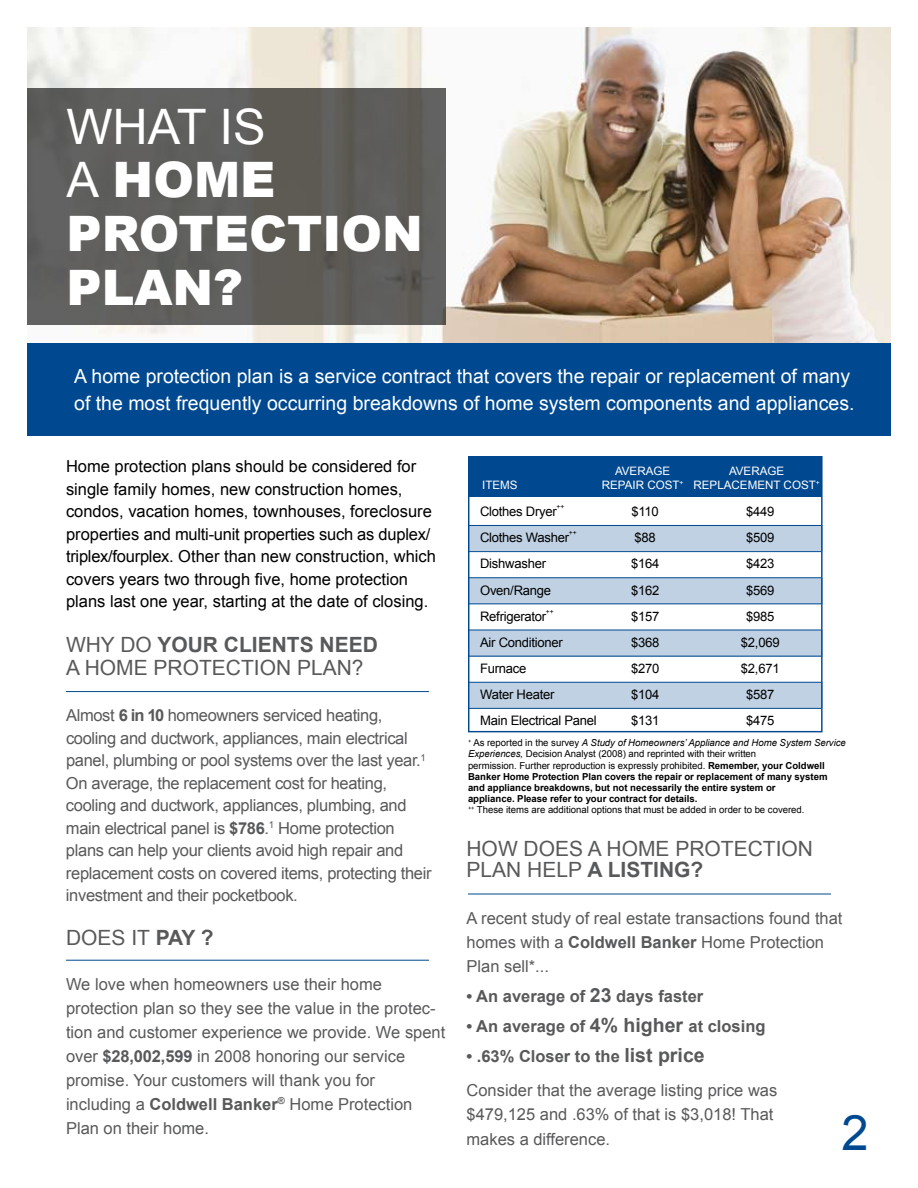
<style>
.page{position:relative;width:918px;height:1188px;background:#fff}
.page>*{position:absolute;margin:0;border:0;box-sizing:border-box;transform-origin:0 0}
.t1{font:900 48.9px/53.8px "Arial";color:#fff}
.t2{font:48.9px "Arial";color:#004990}
.t3{font:21px "Arial";color:#58595b}
.t4{font:700 21px "Arial";color:#58595b}
.t5{font:19.5px/27px "Arial";color:#fff}
.t6{font:16.5px/24px "Arial";color:#58595b}
.t7{font:16.5px/22.5px "Arial";letter-spacing:-.02em;color:#58595b}
.t8{font:16.5px/22.5px "Arial";color:#000}
.t9{font:700 16.5px "Arial";color:#58595b}
.t10{font:13.05px "Arial";letter-spacing:-.02em;color:#000}
.t11{font:11.55px "Arial";color:#fff}
.t12{font:700 9.6px/11.1px "Arial";letter-spacing:-.005em;color:#000}
.t13{font:6.75px "Arial";color:#000}
.s1{font-weight:400}
.s2{font-weight:700}
.s3{font-weight:400;font-style:italic}
.s4{font-size:19.5px}
.s5{font-weight:700;font-size:19.5px}
</style>
<div class="page">
<img style="left:27px;top:27px;width:864px;height:317px">
<div style="left:27px;top:344px;width:864px;height:92px;background:#004990"></div>
<hr style="left:66px;top:691px;width:363px;height:1px;background:#004990">
<hr style="left:66px;top:960px;width:363px;height:1px;background:#004990">
<hr style="left:468px;top:894px;width:363px;height:1px;background:#004990">
<div style="left:27px;top:88px;width:419px;height:237px;background:#5f5e5c"></div>
<div style="left:469px;top:525px;width:353px;height:26px;background:#bfd1e3"></div>
<div style="left:469px;top:578px;width:353px;height:26px;background:#bfd1e3"></div>
<div style="left:469px;top:630px;width:353px;height:26px;background:#bfd1e3"></div>
<div style="left:469px;top:683px;width:353px;height:25px;background:#bfd1e3"></div>
<div style="left:468px;top:457px;width:354px;height:40px;background:#004990"></div>
<hr style="left:468px;top:525px;width:353px;height:1px;background:#004990">
<hr style="left:468px;top:551px;width:353px;height:1px;background:#004990">
<hr style="left:468px;top:577px;width:353px;height:1px;background:#004990">
<hr style="left:468px;top:604px;width:353px;height:1px;background:#004990">
<hr style="left:468px;top:630px;width:353px;height:1px;background:#004990">
<hr style="left:468px;top:656px;width:353px;height:1px;background:#004990">
<hr style="left:468px;top:682px;width:353px;height:1px;background:#004990">
<hr style="left:468px;top:708px;width:353px;height:1px;background:#004990">
<div style="left:468px;top:456px;width:355px;height:276px;border:1px solid #004990"></div>
<h1 class="t1" style="left:66px;top:100px;width:128px"><span class="s1">Whatis<br>a</span> HOME<br>PROTECTIO</h1>
<h1 class="t1" style="left:382px;top:207px;width:42px">N</h1>
<h1 class="t1" style="left:66px;top:261px;width:178px">PLAN?</h1>
<p class="t5" style="left:74px;top:363px;width:782px">A home protection plan is a service contract that covers the repair or replacement of many of the most frequently occurring breakdowns of home system components and appliances.</p>
<p class="t8" style="left:66px;top:455px;width:371px">Home protection plans should be considered for single family homes, new construction homes, condos, vacation homes, townhouses, foreclosure properties and multi-unit properties such as duplex/ triplex/fourplex. Other than new construction, which covers years two through five, home protection plans last one year, starting at the date of closing.</p>
<p class="t3" style="left:66px;top:633px;width:62px">Why do</p>
<p class="t4" style="left:157px;top:633px;width:222px">your clients need</p>
<p class="t3" style="left:66px;top:656px;width:14px">aho</p>
<p class="t3" style="left:116px;top:656px;width:32px">meprote</p>
<p class="t3" style="left:226px;top:656px;width:139px">ction plan?</p>
<p class="t7" style="left:66px;top:704px;width:367px">Almost <span class="s2">6 in 10</span> homeowners serviced heating, cooling and ductwork, appliances, main electrical panel, plumbing or pool systems over the last year.<sup>1<br></sup>On average, the replacement cost for heating, cooling and ductwork, appliances, plumbing, and main electrical panel is <span class="s2">$786</span>.<sup>1</sup> Home protection plans can help your clients avoid high repair and replacement costs on covered items, protecting their investment and their pocketbook.</p>
<p class="t3" style="left:66px;top:926px;width:149px">does it <span class="s2">pay ?</span></p>
<p class="t6" style="left:66px;top:972px;width:381px">We love when homeowners use their home protection plan so they see the value in the protec&shy;tion and customer experience we provide. We spent over <span class="s2">$28,002,599</span> in 2008 honoring our service promise. Your customers will thank you for<br>including a <span class="s2">Coldwell Banker</span><sup>®</sup> Home Protection Plan on their home.</p>
<p class="t11" style="left:615px;top:465px;width:24px">AVERA</p>
<p class="t11" style="left:654px;top:465px;width:35px">GEA</p>
<p class="t11" style="left:736px;top:465px;width:17px">VERA</p>
<p class="t11" style="left:768px;top:465px;width:17px">GE</p>
<p class="t11" style="left:482px;top:478px;width:8px">ITEM</p>
<p class="t11" style="left:510px;top:478px;width:9px">S</p>
<p class="t11" style="left:602px;top:478px;width:31px">RE PAIR</p>
<p class="t11" style="left:647px;top:478px;width:46px">COST<sup>+</sup> RE</p>
<p class="t11" style="left:710px;top:478px;width:17px">PLACEMENT</p>
<p class="t11" style="left:784px;top:478px;width:38px">COST<sup>+</sup></p>
<p class="t10" style="left:480px;top:504px;width:78px">Clothes Dryer</p>
<p class="t13" style="left:557px;top:503px;width:9px">++</p>
<p class="t10" style="left:632px;top:504px;width:29px">$110</p>
<p class="t10" style="left:746px;top:504px;width:30px">$449</p>
<p class="t10" style="left:480px;top:530px;width:91px">Clothes Washer</p>
<p class="t13" style="left:569px;top:529px;width:9px">++</p>
<p class="t10" style="left:635px;top:530px;width:23px">$88</p>
<p class="t10" style="left:746px;top:530px;width:30px">$509</p>
<p class="t10" style="left:480px;top:557px;width:68px">Dishwasher</p>
<p class="t10" style="left:631px;top:557px;width:30px">$164</p>
<p class="t10" style="left:746px;top:557px;width:30px">$423</p>
<p class="t10" style="left:480px;top:583px;width:72px">Oven/Range</p>
<p class="t10" style="left:631px;top:583px;width:30px">$162</p>
<p class="t10" style="left:746px;top:583px;width:30px">$569</p>
<p class="t10" style="left:480px;top:609px;width:68px">Refrigerator</p>
<p class="t13" style="left:546px;top:607px;width:9px">++</p>
<p class="t10" style="left:631px;top:609px;width:30px">$157</p>
<p class="t10" style="left:746px;top:609px;width:30px">$985</p>
<p class="t10" style="left:480px;top:635px;width:84px">Air Conditioner</p>
<p class="t10" style="left:631px;top:635px;width:30px">$368</p>
<p class="t10" style="left:741px;top:635px;width:40px">$2,069</p>
<p class="t10" style="left:480px;top:661px;width:48px">Furnace</p>
<p class="t10" style="left:631px;top:661px;width:30px">$270</p>
<p class="t10" style="left:741px;top:661px;width:40px">$2,671</p>
<p class="t10" style="left:480px;top:687px;width:76px">Water Heater</p>
<p class="t10" style="left:631px;top:687px;width:30px">$104</p>
<p class="t10" style="left:746px;top:687px;width:30px">$587</p>
<p class="t10" style="left:480px;top:713px;width:118px">Main Electrical Panel</p>
<p class="t10" style="left:631px;top:713px;width:30px">$131</p>
<p class="t10" style="left:746px;top:713px;width:30px">$475</p>
<p class="t12" style="left:468px;top:737px;width:379px"><sup>+</sup> <span class="s1">As reported in the survey</span> <span class="s3">A Study of Homeowners’ Appliance and Home System Service Experiences,</span> <span class="s1">Decision Analyst (2008) and reprinted with their written<br>permission. Further reproduction is expressly prohibited.</span> Remember, your Coldwell Banker Home Protection Plan covers the repair or replacement of many system and appliance breakdowns, but not necessarily the entire system or<br>appliance. Please refer to your contract for details.<br><sup>++</sup> <span class="s1">These items are additional options that must be added in order to be covered.</span></p>
<p class="t3" style="left:466px;top:837px;width:28px">How</p>
<p class="t3" style="left:524px;top:837px;width:29px">Doesaho</p>
<p class="t3" style="left:638px;top:837px;width:32px">meprote</p>
<p class="t3" style="left:748px;top:837px;width:67px">ction</p>
<p class="t3" style="left:466px;top:858px;width:164px">plan h elp <span class="s2">a listi</span></p>
<p class="t4" style="left:659px;top:858px;width:46px">ng?</p>
<p class="t6" style="left:466px;top:906px;width:378px">A recent study of real estate transactions found that homes with a <span class="s2">Coldwell Banker</span> Home Protection<br>Plan sell*...</p>
<p class="t9" style="left:466px;top:987px;width:239px">• An average of <span class="s4">23</span> days faster</p>
<p class="t9" style="left:467px;top:1017px;width:301px">• An average of <span class="s4">4% higher</span> at closing</p>
<p class="t6" style="left:466px;top:1039px;width:312px;line-height:34.5px"><span class="s2">• .63% Closer to the</span> <span class="s5">list price<br></span>Consider that the average listing price was</p>
<p class="t6" style="left:466px;top:1103px;width:309px">$479,125 and .63% of that is $3,018! That makes a difference.</p>
<h1 class="t2" style="left:842px;top:1105px;width:29px">2</h1>
</div>
